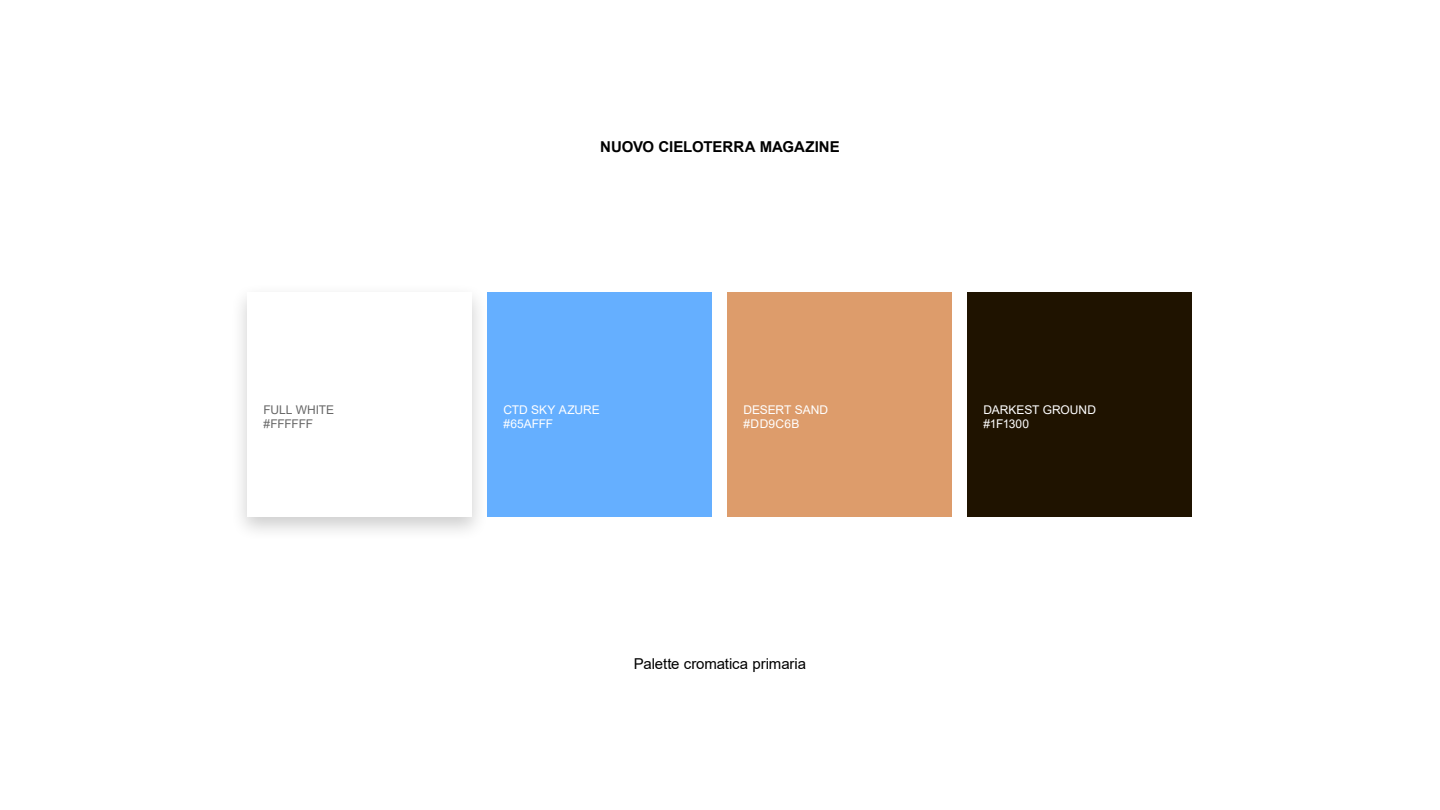
<style>
.page{position:relative;width:1440px;height:810px;background:#fff}
.page>*{position:absolute;margin:0;border:0;box-sizing:border-box;transform-origin:0 0}
.t1{font:15px "Arial";letter-spacing:-.005em;color:#000}
.t2{font:700 15px "Arial";letter-spacing:-.005em;color:#000}
.t3{font:12px/14.4px "Arial";color:#fff}
.t4{font:12px/14.4px "Arial";letter-spacing:-.015em;color:#000}
</style>
<div class="page">
<div style="left:488px;top:292px;width:224px;height:226px;background:#65afff"></div>
<div style="left:231px;top:283px;width:259px;height:259px;background:#000;opacity:.2"></div>
<div style="left:248px;top:292px;width:224px;height:226px;background:#fff"></div>
<div style="left:968px;top:292px;width:224px;height:226px;background:#1f1300"></div>
<div style="left:728px;top:292px;width:224px;height:226px;background:#dd9c6b"></div>
<p class="t2" style="left:600px;top:136px;width:241px">NUOVO CIELOTERRA MAGAZINE</p>
<p class="t4" style="left:263px;top:402px;width:72px">FULL WHITE #FFFFFF</p>
<p class="t3" style="left:503px;top:402px;width:98px">CTD SKY AZURE #65AFFF</p>
<p class="t3" style="left:743px;top:402px;width:86px">DESERT SAND #DD9C6B</p>
<p class="t3" style="left:983px;top:402px;width:114px">DARKEST GROUND #1F1300</p>
<p class="t1" style="left:634px;top:654px;width:174px">Palette cromatica primaria</p>
</div>
